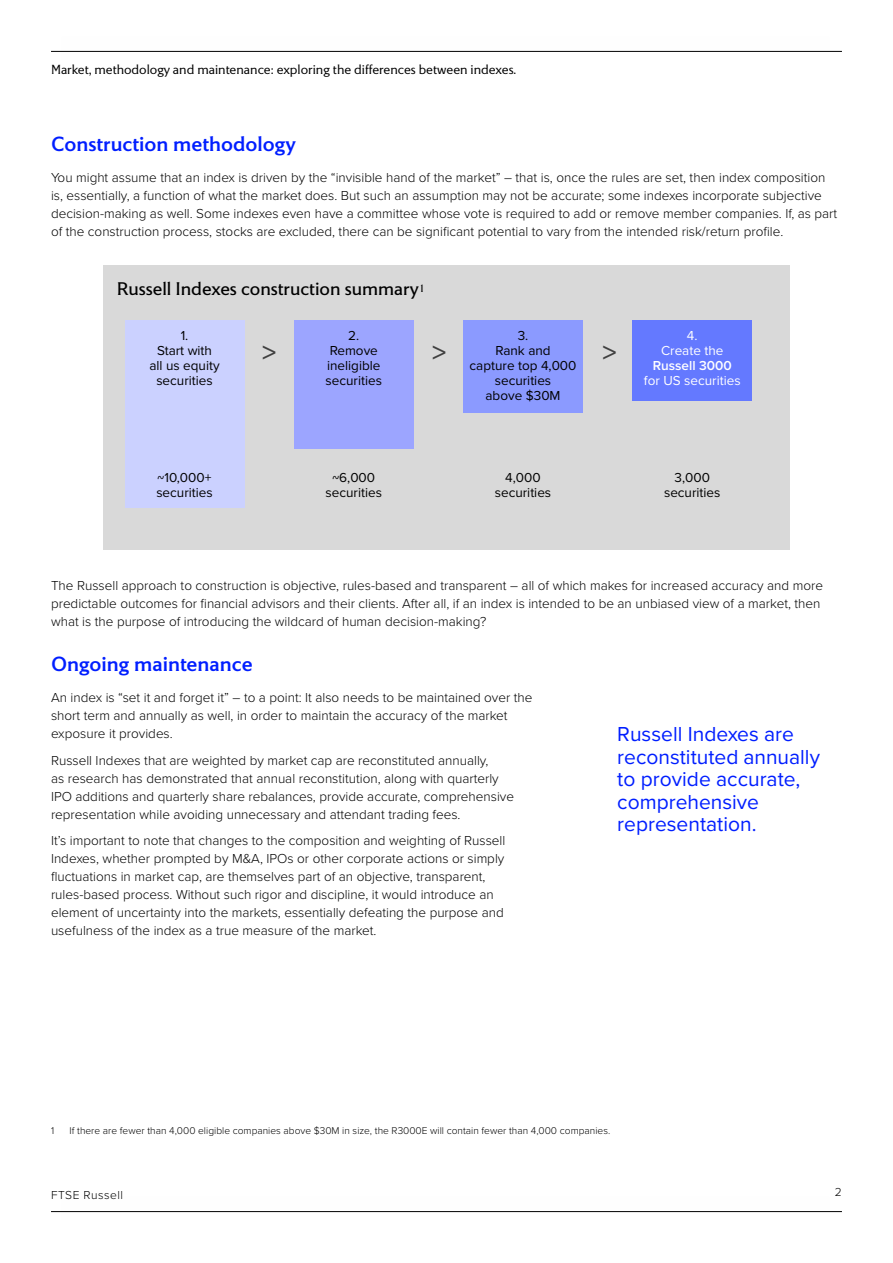
<style>
.page{position:relative;width:893px;height:1263px;background:#fff}
.page>*{position:absolute;margin:0;border:0;box-sizing:border-box;transform-origin:0 0}
.t1{font:500 28.35px "Proxima Nova";color:#404040}
.t2{font:21px/22.5px "Proxima Nova";color:#001eff}
.t3{font:500 21px "LSEG Motto";color:#001eff}
.t4{font:18.75px "LSEG Motto";color:#000}
.t5{font:300 13.5px/18px "Proxima Nova";color:#000}
.t6{font:13.5px/15px "Proxima Nova";color:#000;text-align:center}
.t7{font:300 13.5px "LSEG Motto";color:#000}
.t8{font:13.5px/15px "Proxima Nova";color:#fff;text-align:center}
.t9{font:600 13.5px "Proxima Nova";color:#fff}
.t10{font:300 12px "Proxima Nova";letter-spacing:.04em;color:#000}
.t11{font:300 10.2px "Proxima Nova";color:#000}
</style>
<div class="page">
<hr style="left:51px;top:1211px;width:791px;height:1px;background:#000">
<hr style="left:51px;top:51px;width:791px;height:1px;background:#000">
<div style="left:103px;top:266px;width:687px;height:284px;background:#d9d9d9"></div>
<div style="left:125px;top:320px;width:119px;height:188px;background:#cbd1ff"></div>
<div style="left:294px;top:320px;width:119px;height:128px;background:#9ca5ff"></div>
<div style="left:463px;top:320px;width:120px;height:93px;background:#8b9aff"></div>
<div style="left:633px;top:320px;width:119px;height:81px;background:#6479ff"></div>
<p class="t7" style="left:51px;top:62px;width:467px">Market, methodology and maintenance: exploring the differences between indexes.</p>
<h2 class="t3" style="left:51px;top:132px;width:246px">Construction methodology</h2>
<p class="t5" style="left:51px;top:168px;width:788px">You might assume that an index is driven by the “invisible hand of the market” – that is, once the rules are set, then index composition is, essentially, a function of what the market does. But such an assumption may not be accurate; some indexes incorporate subjective decision-making as well. Some indexes even have a committee whose vote is required to add or remove member companies. If, as part of the construction process, stocks are excluded, there can be significant potential to vary from the intended risk/return profile.</p>
<h3 class="t4" style="left:117px;top:278px;width:308px">Russell Indexes construction summary <sup>1</sup></h3>
<p class="t6" style="left:149px;top:328px;width:72px">1.<br>Start with all us equity securities</p>
<p class="t6" style="left:326px;top:328px;width:58px">2.<br>Remove ineligible securities</p>
<p class="t6" style="left:470px;top:328px;width:108px">3.<br>Rank and<br>capture top 4,000 securities<br>above $30M</p>
<p class="t8" style="left:661px;top:328px;width:64px">4.<br>Create the</p>
<h1 class="t1" style="left:262px;top:331px;width:16px">&gt;</h1>
<h1 class="t1" style="left:432px;top:331px;width:16px">&gt;</h1>
<h1 class="t1" style="left:603px;top:331px;width:16px">&gt;</h1>
<p class="t9" style="left:653px;top:356px;width:81px">Russell 3000</p>
<p class="t8" style="left:644px;top:373px;width:98px">for US securities</p>
<p class="t6" style="left:156px;top:469px;width:58px;text-align:left">~10,000+ securities</p>
<p class="t6" style="left:326px;top:469px;width:58px">~6,000 securities</p>
<p class="t6" style="left:495px;top:469px;width:58px">4,000 securities</p>
<p class="t6" style="left:664px;top:469px;width:58px">3,000 securities</p>
<p class="t5" style="left:51px;top:576px;width:773px">The Russell approach to construction is objective, rules-based and transparent – all of which makes for increased accuracy and more predictable outcomes for financial advisors and their clients. After all, if an index is intended to be an unbiased view of a market, then what is the purpose of introducing the wildcard of human decision-making?</p>
<h2 class="t3" style="left:51px;top:652px;width:203px">Ongoing maintenance</h2>
<p class="t5" style="left:51px;top:688px;width:483px">An index is “set it and forget it” – to a point: It also needs to be maintained over the short term and annually as well, in order to maintain the accuracy of the market exposure it provides.</p>
<p class="t5" style="left:51px;top:750px;width:465px">Russell Indexes that are weighted by market cap are reconstituted annually,<br>as research has demonstrated that annual reconstitution, along with quarterly IPO additions and quarterly share rebalances, provide accurate, comprehensive representation while avoiding unnecessary and attendant trading fees.</p>
<p class="t5" style="left:51px;top:831px;width:456px">It’s important to note that changes to the composition and weighting of Russell Indexes, whether prompted by M&amp;A, IPOs or other corporate actions or simply fluctuations in market cap, are themselves part of an objective, transparent, rules-based process. Without such rigor and discipline, it would introduce an element of uncertainty into the markets, essentially defeating the purpose and usefulness of the index as a true measure of the market.</p>
<h2 class="t2" style="left:617px;top:722px;width:204px">Russell Indexes are reconstituted annually to provide accurate, comprehensive representation.</h2>
<p class="t11" style="left:51px;top:1123px;width:5px">1</p>
<p class="t11" style="left:70px;top:1123px;width:542px">If there are fewer than 4,000 eligible companies above $30M in size, the R3000E will contain fewer than 4,000 companies.</p>
<p class="t10" style="left:51px;top:1186px;width:73px">FTSE Russell</p>
<p class="t10" style="left:835px;top:1182px;width:8px">2</p>
</div>
